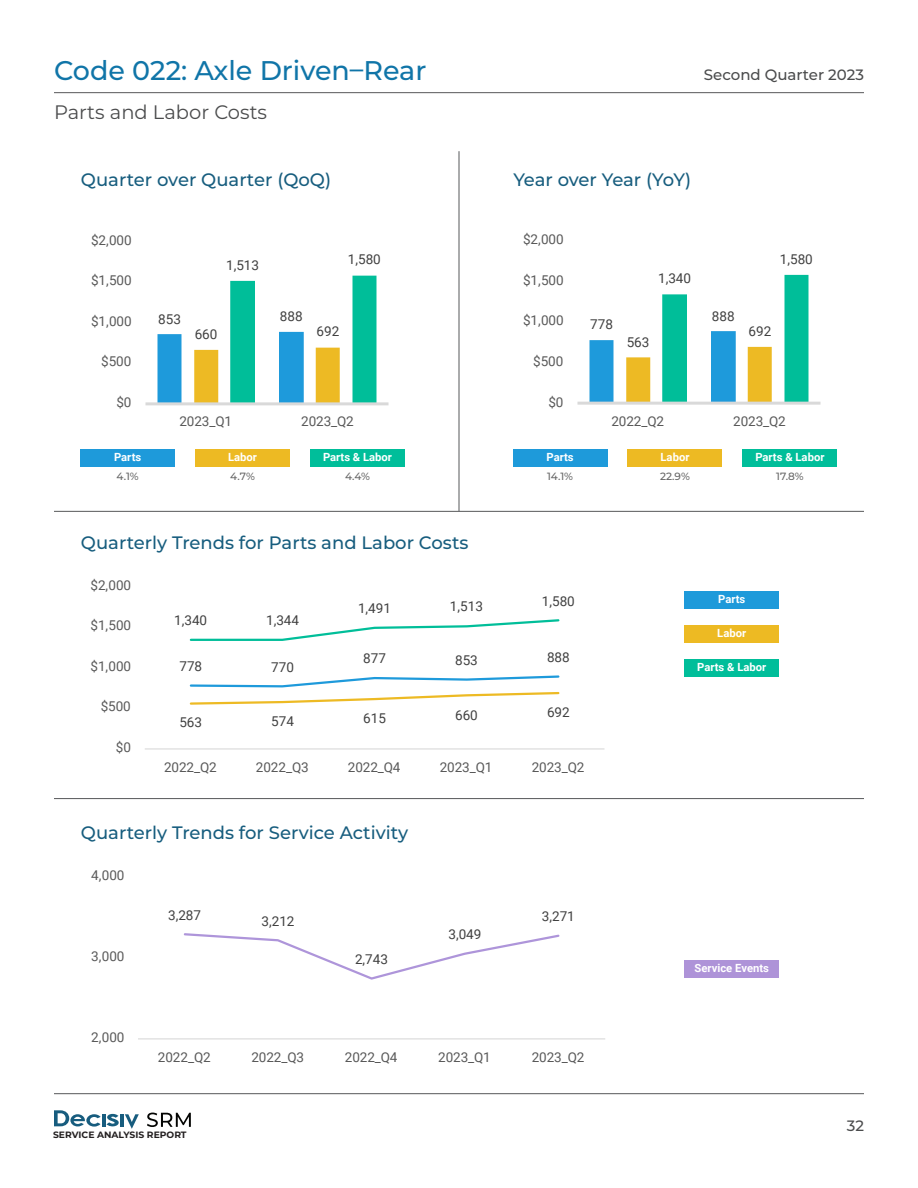
<style>
.page{position:relative;width:918px;height:1188px;background:#fff}
.page>*{position:absolute;margin:0;border:0;box-sizing:border-box;transform-origin:0 0}
.t1{font:500 27px "Montserrat";color:#1075a8}
.t2{font:19.5px "Montserrat";color:#4b4c4d}
.t3{font:500 18px "Montserrat";color:#175d7e}
.t4{font:500 15px "Montserrat";color:#4b4c4d}
.t5{font:13.5px "Roboto";letter-spacing:-.005em;color:#595959}
.t6{font:13.5px "Roboto";color:#404040}
.t7{font:700 11.25px "Roboto";color:#fff}
.t8{font:500 10.5px "Montserrat";color:#666}
.t9{font:700 9.15px "Montserrat";color:#231f20}
</style>
<div class="page">
<hr style="left:54px;top:92px;width:810px;height:1px;background:#57585a">
<hr style="left:54px;top:1093px;width:810px;height:1px;background:#57585a">
<svg style="left:125px;top:1114px;width:14px;height:15px"></svg>
<hr style="left:120px;top:1114px;width:4px;height:12px;background:#175c7e">
<svg style="left:54px;top:1110px;width:65px;height:17px"></svg>
<svg style="left:147px;top:1113px;width:44px;height:14px"></svg>
<div style="left:685px;top:591px;width:94px;height:18px;background:#1e9ada"></div>
<div style="left:685px;top:625px;width:94px;height:18px;background:#edba23"></div>
<div style="left:685px;top:659px;width:94px;height:18px;background:#00be9a"></div>
<div style="left:685px;top:960px;width:94px;height:18px;background:#ae93d8"></div>
<div style="left:81px;top:449px;width:94px;height:17px;background:#1e9ada"></div>
<div style="left:513px;top:449px;width:94px;height:17px;background:#1e9ada"></div>
<div style="left:196px;top:449px;width:94px;height:17px;background:#edba23"></div>
<div style="left:628px;top:449px;width:94px;height:17px;background:#edba23"></div>
<div style="left:310px;top:449px;width:95px;height:17px;background:#00be9a"></div>
<div style="left:743px;top:449px;width:94px;height:17px;background:#00be9a"></div>
<hr style="left:459px;top:151px;width:1px;height:360px;background:#57585a">
<hr style="left:54px;top:511px;width:810px;height:1px;background:#57585a">
<hr style="left:54px;top:798px;width:810px;height:1px;background:#57585a">
<svg style="left:158px;top:276px;width:218px;height:126px"></svg>
<hr style="left:146px;top:402px;width:242px;height:3px;background:#d9d9d9">
<svg style="left:590px;top:275px;width:218px;height:127px"></svg>
<hr style="left:578px;top:402px;width:242px;height:3px;background:#d9d9d9">
<hr style="left:145px;top:748px;width:459px;height:2px;background:#d9d9d9">
<svg style="left:189px;top:675px;width:371px;height:30px"></svg>
<svg style="left:189px;top:619px;width:371px;height:22px"></svg>
<hr style="left:138px;top:1038px;width:467px;height:1px;background:#d9d9d9">
<svg style="left:183px;top:933px;width:377px;height:47px"></svg>
<h1 class="t1" style="left:54px;top:52px;width:374px">Code 022: Axle Driven–Rear</h1>
<h2 class="t2" style="left:54px;top:98px;width:215px">Parts and Labor Costs</h2>
<p class="t4" style="left:704px;top:64px;width:162px">Second Quarter 2023</p>
<h3 class="t3" style="left:81px;top:167px;width:252px">Quarter over Quarter (QoQ)</h3>
<h3 class="t3" style="left:513px;top:167px;width:180px">Year over Year (YoY)</h3>
<p class="t5" style="left:91px;top:231px;width:42px">$2,000</p>
<p class="t5" style="left:523px;top:230px;width:42px">$2,000</p>
<p class="t5" style="left:91px;top:271px;width:42px">$1,500</p>
<p class="t6" style="left:226px;top:255px;width:34px">1,513</p>
<p class="t6" style="left:348px;top:250px;width:34px">1,580</p>
<p class="t5" style="left:523px;top:270px;width:42px">$1,500</p>
<p class="t6" style="left:658px;top:269px;width:34px">1,340</p>
<p class="t5" style="left:91px;top:312px;width:42px">$1,000</p>
<p class="t6" style="left:158px;top:309px;width:24px">853</p>
<p class="t6" style="left:280px;top:306px;width:24px">888</p>
<p class="t6" style="left:195px;top:325px;width:24px">660</p>
<p class="t6" style="left:317px;top:322px;width:24px">692</p>
<p class="t5" style="left:523px;top:311px;width:42px">$1,000</p>
<p class="t6" style="left:590px;top:315px;width:24px">778</p>
<p class="t6" style="left:627px;top:333px;width:24px">563</p>
<p class="t5" style="left:101px;top:352px;width:32px">$500</p>
<p class="t5" style="left:533px;top:352px;width:32px">$500</p>
<p class="t5" style="left:116px;top:393px;width:17px">$0</p>
<p class="t5" style="left:548px;top:393px;width:17px">$0</p>
<p class="t6" style="left:780px;top:250px;width:34px">1,580</p>
<p class="t6" style="left:712px;top:306px;width:24px">888</p>
<p class="t6" style="left:749px;top:322px;width:24px">692</p>
<p class="t5" style="left:179px;top:412px;width:54px">2023_Q1</p>
<p class="t5" style="left:301px;top:412px;width:54px">2023_Q2</p>
<p class="t5" style="left:611px;top:412px;width:54px">2022_Q2</p>
<p class="t5" style="left:733px;top:412px;width:54px">2023_Q2</p>
<p class="t7" style="left:114px;top:449px;width:29px">Parts</p>
<p class="t7" style="left:228px;top:449px;width:30px">Labor</p>
<p class="t7" style="left:323px;top:449px;width:71px">Parts &amp; Labor</p>
<p class="t7" style="left:546px;top:449px;width:29px">Parts</p>
<p class="t7" style="left:661px;top:449px;width:30px">Labor</p>
<p class="t7" style="left:755px;top:449px;width:71px">Parts &amp; Labor</p>
<p class="t8" style="left:117px;top:469px;width:24px">4.1%</p>
<p class="t8" style="left:230px;top:469px;width:26px">4.7%</p>
<p class="t8" style="left:345px;top:469px;width:27px">4.4%</p>
<p class="t8" style="left:547px;top:469px;width:28px">14.1%</p>
<p class="t8" style="left:660px;top:469px;width:31px">22.9%</p>
<p class="t8" style="left:776px;top:469px;width:29px">17.8%</p>
<h3 class="t3" style="left:81px;top:530px;width:389px">Quarterly Trends for Parts and Labor Costs</h3>
<p class="t5" style="left:91px;top:576px;width:42px">$2,000</p>
<p class="t5" style="left:91px;top:616px;width:42px">$1,500</p>
<p class="t5" style="left:91px;top:657px;width:42px">$1,000</p>
<p class="t5" style="left:101px;top:697px;width:32px">$500</p>
<p class="t5" style="left:116px;top:738px;width:17px">$0</p>
<p class="t6" style="left:174px;top:611px;width:34px">1,340</p>
<p class="t6" style="left:266px;top:611px;width:34px">1,344</p>
<p class="t6" style="left:179px;top:657px;width:24px">778</p>
<p class="t6" style="left:271px;top:657px;width:24px">770</p>
<p class="t6" style="left:358px;top:599px;width:34px">1,491</p>
<p class="t6" style="left:450px;top:597px;width:34px">1,513</p>
<p class="t6" style="left:542px;top:591px;width:34px">1,580</p>
<p class="t6" style="left:363px;top:648px;width:24px">877</p>
<p class="t6" style="left:455px;top:651px;width:24px">853</p>
<p class="t6" style="left:547px;top:648px;width:24px">888</p>
<p class="t6" style="left:179px;top:713px;width:24px">563</p>
<p class="t6" style="left:271px;top:712px;width:24px">574</p>
<p class="t6" style="left:363px;top:708px;width:24px">615</p>
<p class="t6" style="left:455px;top:705px;width:24px">660</p>
<p class="t6" style="left:547px;top:702px;width:24px">692</p>
<p class="t5" style="left:164px;top:758px;width:54px">2022_Q2</p>
<p class="t5" style="left:256px;top:758px;width:54px">2022_Q3</p>
<p class="t5" style="left:348px;top:758px;width:54px">2022_Q4</p>
<p class="t5" style="left:440px;top:758px;width:54px">2023_Q1</p>
<p class="t5" style="left:532px;top:758px;width:54px">2023_Q2</p>
<h3 class="t3" style="left:81px;top:820px;width:329px">Quarterly Trends for Service Activity</h3>
<p class="t5" style="left:91px;top:866px;width:35px">4,000</p>
<p class="t5" style="left:91px;top:947px;width:35px">3,000</p>
<p class="t5" style="left:91px;top:1028px;width:35px">2,000</p>
<p class="t6" style="left:168px;top:905px;width:34px">3,287</p>
<p class="t6" style="left:262px;top:911px;width:34px">3,212</p>
<p class="t6" style="left:355px;top:950px;width:34px">2,743</p>
<p class="t6" style="left:448px;top:925px;width:34px">3,049</p>
<p class="t6" style="left:542px;top:907px;width:34px">3,271</p>
<p class="t5" style="left:158px;top:1048px;width:54px">2022_Q2</p>
<p class="t5" style="left:251px;top:1048px;width:54px">2022_Q3</p>
<p class="t5" style="left:345px;top:1048px;width:54px">2022_Q4</p>
<p class="t5" style="left:438px;top:1048px;width:54px">2023_Q1</p>
<p class="t5" style="left:532px;top:1048px;width:54px">2023_Q2</p>
<p class="t9" style="left:53px;top:1128px;width:135px">SERVICE ANALYSIS REPORT</p>
<p class="t7" style="left:718px;top:591px;width:29px">Parts</p>
<p class="t7" style="left:717px;top:625px;width:30px">Labor</p>
<p class="t7" style="left:697px;top:659px;width:71px">Parts &amp; Labor</p>
<p class="t7" style="left:695px;top:960px;width:76px">Service Events</p>
<p class="t4" style="left:847px;top:1116px;width:19px">32</p>
</div>
